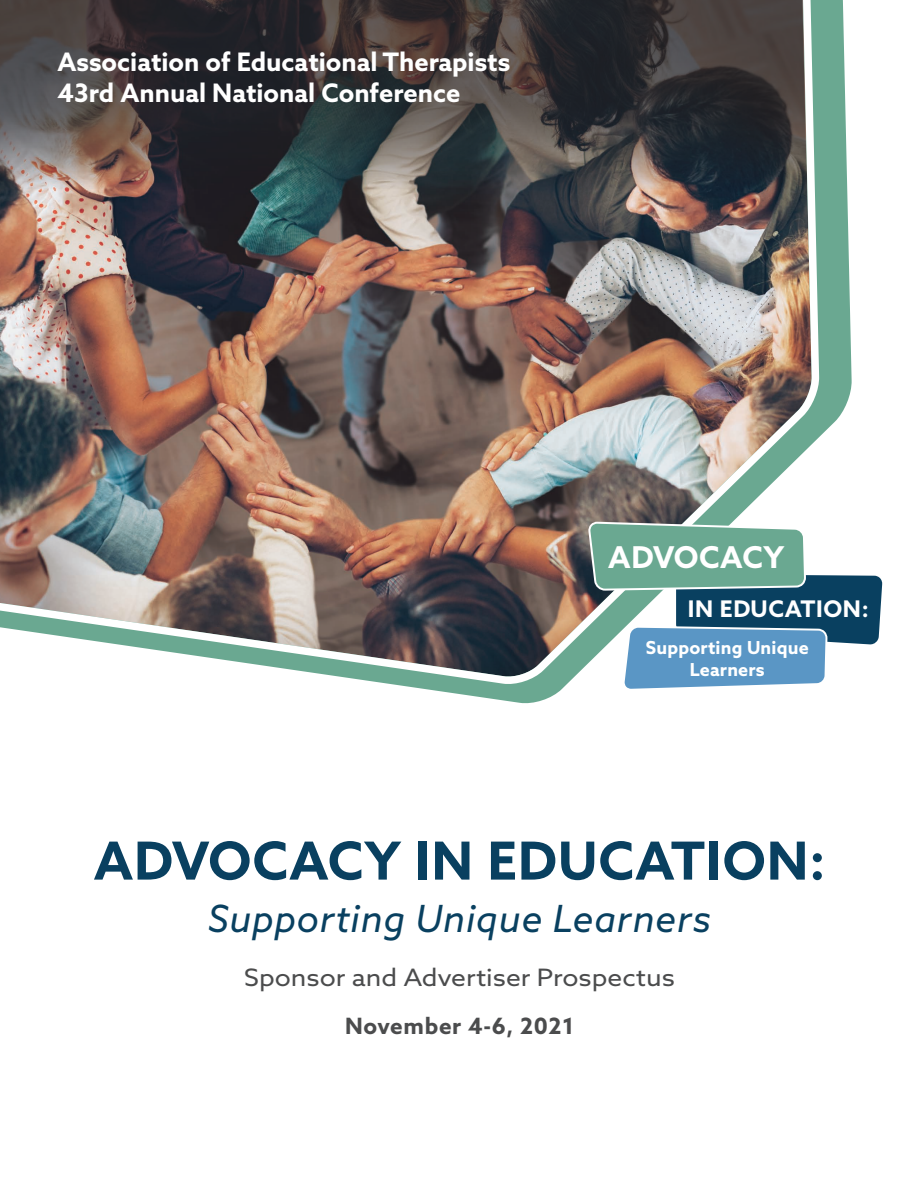
<style>
.page{position:relative;width:918px;height:1188px;background:#fff}
.page>*{position:absolute;margin:0;border:0;box-sizing:border-box;transform-origin:0 0}
.t1{font:700 52.5px "Azo Sans";letter-spacing:.02em;color:#094060}
.t2{font:italic 37.5px "Azo Sans";letter-spacing:.02em;color:#094060}
.t3{font:700 30.15px "Azo Sans";letter-spacing:.02em;color:#fff}
.t4{font:700 25.5px/30.6px "Azo Sans";color:#fff}
.t5{font:24px "Azo Sans";color:#4b4c4d;scale:1.1 1}
.t6{font:700 22.95px "Azo Sans";letter-spacing:.03em;color:#fff}
.t7{font:700 22.5px "Azo Sans";letter-spacing:.03em;color:#4b4c4d}
.t8{font:700 17.85px/21.5px "Azo Sans";letter-spacing:.01em;color:#fff;text-align:center}
</style>
<div class="page">
<svg style="left:377px;top:0;width:475px;height:701px"></svg>
<img style="left:0;top:0;width:823px;height:682px">
<svg style="left:587px;top:521px;width:296px;height:171px"></svg>
<svg style="left:0;top:0;width:807px;height:189px;background:#3f3c3d"></svg>
<p class="t4" style="left:58px;top:46px;width:454px">Association of Educational Therapists<br>43rd Annual National Conference</p>
<p class="t3" style="left:608px;top:537px;width:178px">ADVOCACY</p>
<p class="t6" style="left:688px;top:593px;width:183px">IN EDUCATION:</p>
<p class="t8" style="left:646px;top:637px;width:164px">Supporting Unique<br>Learners</p>
<h1 class="t1" style="left:94px;top:826px;width:733px">ADVOCACY IN EDUCATION:</h1>
<h2 class="t2" style="left:208px;top:894px;width:505px">Supporting Unique Learners</h2>
<p class="t5" style="left:244px;top:962px;width:393px">Sponsor and Advertiser Prospectus</p>
<p class="t7" style="left:345px;top:1011px;width:230px">November 4-6, 2021</p>
</div>
